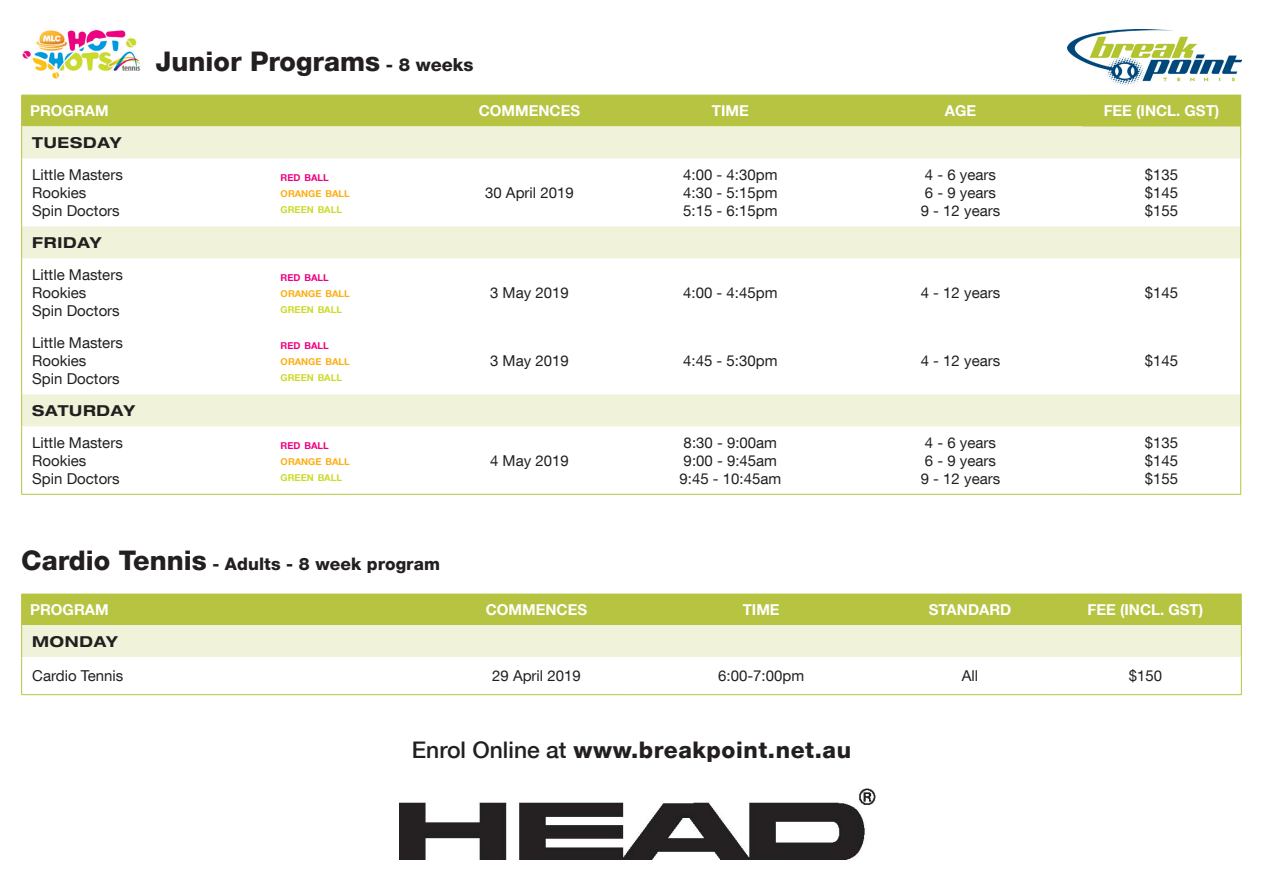
<style>
.page{position:relative;width:1263px;height:893px;background:#fff}
.page>*{position:absolute;margin:0;border:0;box-sizing:border-box;transform-origin:0 0}
.t1{font:800 27px "Helvetica Neue LT Com";color:#231f20}
.t2{font:800 22.8px "Helvetica Neue LT Com";letter-spacing:.025em;color:#231f20}
.t3{font:800 17.25px "Helvetica Neue LT Com";letter-spacing:.005em;color:#231f20}
.t4{font:15px "Helvetica Neue LT Com";color:#231f20}
.t5{font:700 15px "Helvetica Neue LT Com";color:#fff}
.t6{font:700 expanded 15px "Helvetica Neue LT Com";letter-spacing:.05em;color:#231f20}
.t7{font:700 9.45px "Helvetica Neue LT Com";color:#fcaf17}
.t8{font:700 9.45px "Helvetica Neue LT Com";color:#cbdb2a}
.t9{font:700 9.45px "Helvetica Neue LT Com";color:#ed0281}
.s1{font-size:18px}
.s2{font-size:27px}
.s3{font-weight:500}
</style>
<div class="page">
<div style="left:22px;top:96px;width:1060px;height:30px;background:#b6c442"></div>
<div style="left:1082px;top:95px;width:159px;height:31px;background:#b6c442"></div>
<svg style="left:22px;top:126px;width:1218px;height:300px"></svg>
<hr style="left:21px;top:95px;width:249px;height:1px;background:#b6c442">
<hr style="left:21px;top:95px;width:1px;height:31px;background:#b6c442">
<hr style="left:270px;top:95px;width:167px;height:1px;background:#b6c442">
<hr style="left:437px;top:95px;width:185px;height:1px;background:#b6c442">
<hr style="left:622px;top:95px;width:217px;height:1px;background:#b6c442">
<hr style="left:839px;top:95px;width:243px;height:1px;background:#b6c442">
<hr style="left:21px;top:126px;width:1px;height:32px;background:#b6c442">
<hr style="left:1240px;top:126px;width:1px;height:32px;background:#b6c442">
<hr style="left:21px;top:158px;width:1px;height:68px;background:#b6c442">
<hr style="left:1240px;top:158px;width:1px;height:68px;background:#b6c442">
<hr style="left:21px;top:226px;width:1px;height:32px;background:#b6c442">
<hr style="left:1240px;top:226px;width:1px;height:32px;background:#b6c442">
<hr style="left:21px;top:258px;width:1px;height:68px;background:#b6c442">
<hr style="left:1240px;top:258px;width:1px;height:68px;background:#b6c442">
<hr style="left:21px;top:326px;width:1px;height:68px;background:#b6c442">
<hr style="left:1240px;top:326px;width:1px;height:68px;background:#b6c442">
<hr style="left:21px;top:394px;width:1px;height:32px;background:#b6c442">
<hr style="left:1240px;top:394px;width:1px;height:32px;background:#b6c442">
<hr style="left:21px;top:426px;width:1px;height:68px;background:#b6c442">
<hr style="left:1240px;top:426px;width:1px;height:68px;background:#b6c442">
<hr style="left:21px;top:494px;width:249px;height:1px;background:#b6c442">
<hr style="left:270px;top:494px;width:167px;height:1px;background:#b6c442">
<hr style="left:437px;top:494px;width:185px;height:1px;background:#b6c442">
<hr style="left:622px;top:494px;width:217px;height:1px;background:#b6c442">
<hr style="left:839px;top:494px;width:243px;height:1px;background:#b6c442">
<hr style="left:1082px;top:494px;width:159px;height:1px;background:#b6c442">
<div style="left:22px;top:595px;width:1027px;height:30px;background:#b6c442"></div>
<div style="left:1049px;top:594px;width:192px;height:31px;background:#b6c442"></div>
<div style="left:22px;top:625px;width:1219px;height:32px;background:#f0f3d9"></div>
<hr style="left:21px;top:594px;width:420px;height:1px;background:#b6c442">
<hr style="left:21px;top:594px;width:1px;height:31px;background:#b6c442">
<hr style="left:441px;top:594px;width:190px;height:1px;background:#b6c442">
<hr style="left:631px;top:594px;width:260px;height:1px;background:#b6c442">
<hr style="left:891px;top:594px;width:158px;height:1px;background:#b6c442">
<hr style="left:1241px;top:594px;width:1px;height:31px;background:#b6c442">
<hr style="left:21px;top:625px;width:1px;height:32px;background:#b6c442">
<hr style="left:1241px;top:625px;width:1px;height:32px;background:#b6c442">
<hr style="left:21px;top:657px;width:1px;height:37px;background:#b6c442">
<hr style="left:1241px;top:657px;width:1px;height:37px;background:#b6c442">
<hr style="left:21px;top:694px;width:420px;height:1px;background:#b6c442">
<hr style="left:441px;top:694px;width:190px;height:1px;background:#b6c442">
<hr style="left:631px;top:694px;width:260px;height:1px;background:#b6c442">
<hr style="left:891px;top:694px;width:158px;height:1px;background:#b6c442">
<hr style="left:1049px;top:694px;width:193px;height:1px;background:#b6c442">
<img style="left:1068px;top:30px;width:174px;height:55px">
<img style="left:22px;top:29px;width:119px;height:50px">
<img style="left:400px;top:788px;width:475px;height:71px">
<p class="t1" style="left:155px;top:45px;width:319px">Junior Programs <span class="s1">- 8 weeks</span></p>
<p class="t5" style="left:30px;top:101px;width:80px">PROGRAM</p>
<p class="t5" style="left:479px;top:101px;width:103px">COMMENCES</p>
<p class="t5" style="left:712px;top:101px;width:38px">TIME</p>
<p class="t5" style="left:945px;top:101px;width:33px">AGE</p>
<p class="t5" style="left:1104px;top:101px;width:117px">FEE (INCL. GST)</p>
<p class="t6" style="left:32px;top:133px;width:91px">TUESDAY</p>
<p class="t4" style="left:32px;top:165px;width:92px">Little Masters</p>
<p class="t4" style="left:32px;top:183px;width:56px">Rookies</p>
<p class="t4" style="left:32px;top:201px;width:89px">Spin Doctors</p>
<p class="t4" style="left:1145px;top:165px;width:35px">$135</p>
<p class="t4" style="left:1145px;top:183px;width:35px">$145</p>
<p class="t4" style="left:1145px;top:201px;width:35px">$155</p>
<p class="t4" style="left:683px;top:165px;width:96px">4:00 - 4:30pm</p>
<p class="t4" style="left:683px;top:183px;width:96px">4:30 - 5:15pm</p>
<p class="t4" style="left:683px;top:201px;width:96px">5:15 - 6:15pm</p>
<p class="t4" style="left:925px;top:165px;width:73px">4 - 6 years</p>
<p class="t4" style="left:925px;top:183px;width:73px">6 - 9 years</p>
<p class="t4" style="left:921px;top:201px;width:81px">9 - 12 years</p>
<p class="t9" style="left:281px;top:172px;width:50px">RED BALL</p>
<p class="t7" style="left:281px;top:188px;width:71px">ORANGE BALL</p>
<p class="t8" style="left:281px;top:204px;width:63px">GREEN BALL</p>
<p class="t4" style="left:485px;top:183px;width:90px">30 April 2019</p>
<p class="t6" style="left:32px;top:233px;width:71px">FRIDAY</p>
<p class="t4" style="left:32px;top:265px;width:92px">Little Masters</p>
<p class="t4" style="left:32px;top:283px;width:56px">Rookies</p>
<p class="t4" style="left:32px;top:301px;width:89px">Spin Doctors</p>
<p class="t4" style="left:32px;top:333px;width:92px">Little Masters</p>
<p class="t4" style="left:32px;top:351px;width:56px">Rookies</p>
<p class="t4" style="left:32px;top:369px;width:89px">Spin Doctors</p>
<p class="t6" style="left:32px;top:400px;width:104px">SATURDAY</p>
<p class="t4" style="left:32px;top:433px;width:92px">Little Masters</p>
<p class="t4" style="left:32px;top:451px;width:56px">Rookies</p>
<p class="t4" style="left:32px;top:469px;width:89px">Spin Doctors</p>
<p class="t9" style="left:281px;top:272px;width:50px">RED BALL</p>
<p class="t7" style="left:281px;top:288px;width:71px">ORANGE BALL</p>
<p class="t8" style="left:281px;top:304px;width:63px">GREEN BALL</p>
<p class="t9" style="left:281px;top:340px;width:50px">RED BALL</p>
<p class="t7" style="left:281px;top:356px;width:71px">ORANGE BALL</p>
<p class="t8" style="left:281px;top:372px;width:63px">GREEN BALL</p>
<p class="t9" style="left:281px;top:440px;width:50px">RED BALL</p>
<p class="t7" style="left:281px;top:456px;width:71px">ORANGE BALL</p>
<p class="t8" style="left:281px;top:472px;width:63px">GREEN BALL</p>
<p class="t4" style="left:490px;top:283px;width:80px">3 May 2019</p>
<p class="t4" style="left:683px;top:283px;width:96px">4:00 - 4:45pm</p>
<p class="t4" style="left:921px;top:283px;width:81px">4 - 12 years</p>
<p class="t4" style="left:1145px;top:283px;width:35px">$145</p>
<p class="t4" style="left:490px;top:351px;width:80px">3 May 2019</p>
<p class="t4" style="left:683px;top:351px;width:96px">4:45 - 5:30pm</p>
<p class="t4" style="left:921px;top:351px;width:81px">4 - 12 years</p>
<p class="t4" style="left:1145px;top:351px;width:35px">$145</p>
<p class="t4" style="left:490px;top:451px;width:80px">4 May 2019</p>
<p class="t4" style="left:684px;top:433px;width:95px">8:30 - 9:00am</p>
<p class="t4" style="left:684px;top:451px;width:95px">9:00 - 9:45am</p>
<p class="t4" style="left:679px;top:469px;width:103px">9:45 - 10:45am</p>
<p class="t4" style="left:925px;top:433px;width:73px">4 - 6 years</p>
<p class="t4" style="left:925px;top:451px;width:73px">6 - 9 years</p>
<p class="t4" style="left:921px;top:469px;width:81px">9 - 12 years</p>
<p class="t4" style="left:1145px;top:433px;width:35px">$135</p>
<p class="t4" style="left:1145px;top:451px;width:35px">$145</p>
<p class="t4" style="left:1145px;top:469px;width:35px">$155</p>
<p class="t3" style="left:21px;top:553px;width:420px"><span class="s2">Cardio Tennis</span> - Adults - 8 week program</p>
<p class="t5" style="left:30px;top:600px;width:80px">PROGRAM</p>
<p class="t5" style="left:486px;top:600px;width:103px">COMMENCES</p>
<p class="t5" style="left:743px;top:600px;width:38px">TIME</p>
<p class="t5" style="left:929px;top:600px;width:84px">STANDARD</p>
<p class="t5" style="left:1087px;top:600px;width:117px">FEE (INCL. GST)</p>
<p class="t6" style="left:32px;top:632px;width:87px">MONDAY</p>
<p class="t4" style="left:32px;top:667px;width:93px">Cardio Tennis</p>
<p class="t4" style="left:492px;top:667px;width:90px">29 April 2019</p>
<p class="t4" style="left:718px;top:667px;width:87px">6:00-7:00pm</p>
<p class="t4" style="left:962px;top:667px;width:18px">All</p>
<p class="t4" style="left:1129px;top:667px;width:35px">$150</p>
<p class="t2" style="left:412px;top:736px;width:441px"><span class="s3">Enrol Online at</span> www.breakpoint.net.au</p>
</div>
